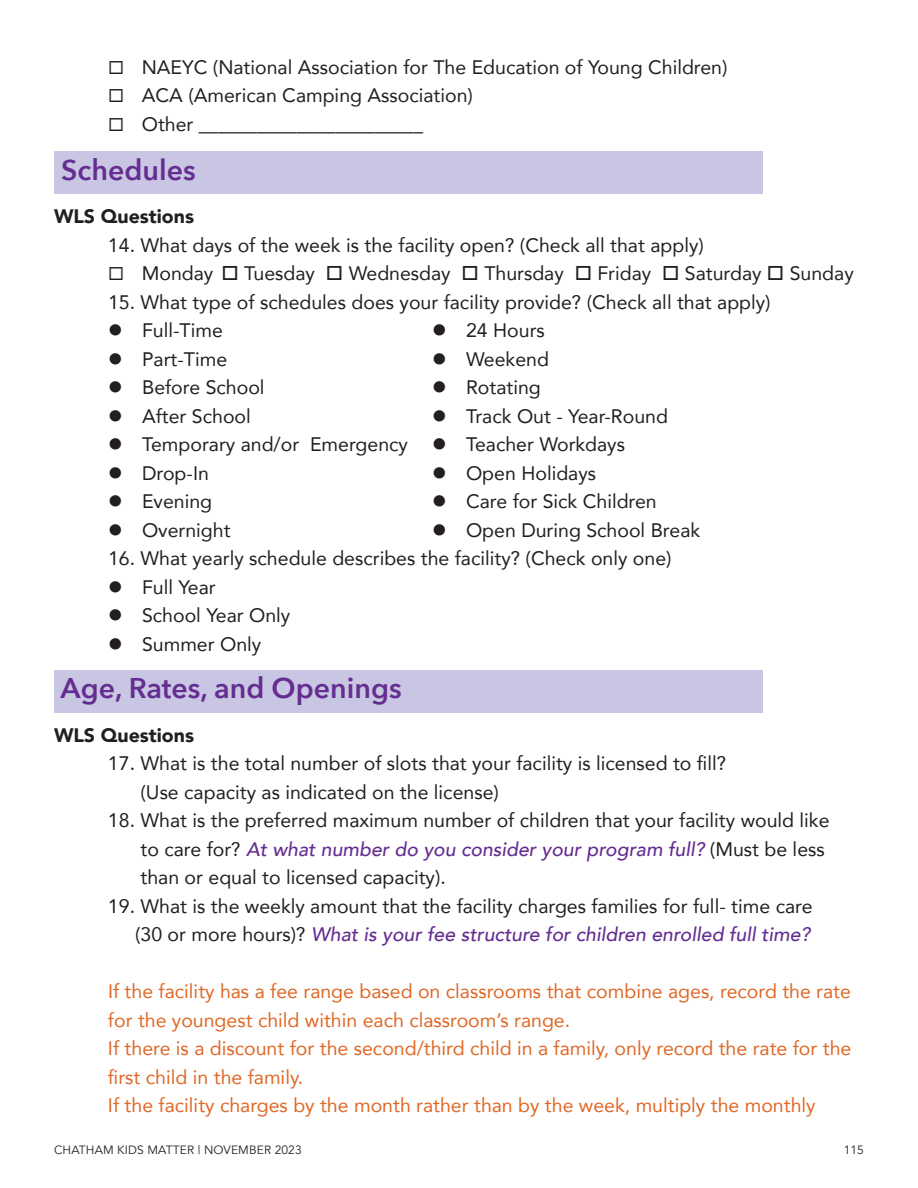
<style>
.page{position:relative;width:918px;height:1188px;background:#fff}
.page>*{position:absolute;margin:0;border:0;box-sizing:border-box;transform-origin:0 0}
.t1{font:600 28.5px "Avenir Next";color:#652d91}
.t2{font:19.5px/28.5px "Avenir";color:#231f20}
.t3{font:19.5px/28.5px "Avenir";color:#e06826}
.t4{font:900 19.5px "Avenir";color:#231f20}
.t5{font:12px "Avenir";letter-spacing:.01em;color:#231f20}
.s1{font-weight:500;font-style:italic;color:#652d91}
</style>
<div class="page">
<div style="left:54px;top:152px;width:708px;height:42px;background:#c8c6e2"></div>
<div style="left:54px;top:670px;width:708px;height:42px;background:#c8c6e2"></div>
<p class="t2" style="left:142px;top:52px;width:587px">NAEYC (National Association for The Education of Young Children)</p>
<p class="t2" style="left:142px;top:80px;width:333px">ACA (American Camping Association)</p>
<p class="t2" style="left:142px;top:109px;width:283px">Other _______________________</p>
<p class="t1" style="left:61px;top:146px;width:136px">Schedules</p>
<p class="t4" style="left:54px;top:200px;width:142px">WLS Questions</p>
<p class="t2" style="left:108px;top:230px;width:597px">14. What days of the week is the facility open? (Check all that apply)</p>
<p class="t2" style="left:142px;top:259px;width:713px">Monday □ Tuesday □ Wednesday □ Thursday □ Friday □ Saturday □ Sunday</p>
<p class="t2" style="left:108px;top:287px;width:664px">15. What type of schedules does your facility provide? (Check all that apply)</p>
<p class="t2" style="left:108px;top:316px;width:116px">● Full-Time</p>
<p class="t2" style="left:432px;top:316px;width:114px">● 24 Hours</p>
<p class="t2" style="left:108px;top:344px;width:121px">● Part-Time</p>
<p class="t2" style="left:432px;top:344px;width:118px">● Weekend</p>
<p class="t2" style="left:108px;top:373px;width:158px">● Before School</p>
<p class="t2" style="left:432px;top:373px;width:110px">● Rotating</p>
<p class="t2" style="left:108px;top:401px;width:144px">● After School</p>
<p class="t2" style="left:432px;top:401px;width:238px">● Track Out - Year-Round</p>
<p class="t2" style="left:108px;top:430px;width:519px">● Temporary and/or Emergency ● Teacher Workdays</p>
<p class="t2" style="left:108px;top:458px;width:102px">● Drop-In</p>
<p class="t2" style="left:432px;top:458px;width:166px">● Open Holidays</p>
<p class="t2" style="left:108px;top:487px;width:106px">● Evening</p>
<p class="t2" style="left:432px;top:487px;width:226px">● Care for Sick Children</p>
<p class="t2" style="left:108px;top:515px;width:124px">● Overnight</p>
<p class="t2" style="left:432px;top:515px;width:270px">● Open During School Break</p>
<p class="t2" style="left:108px;top:544px;width:565px">16. What yearly schedule describes the facility? (Check only one)</p>
<p class="t2" style="left:108px;top:572px;width:109px">● Full Year</p>
<p class="t2" style="left:108px;top:601px;width:184px">● School Year Only</p>
<p class="t2" style="left:108px;top:629px;width:155px">● Summer Only</p>
<p class="t1" style="left:61px;top:664px;width:343px">Age, Rates, and Openings</p>
<p class="t4" style="left:54px;top:718px;width:142px">WLS Questions</p>
<p class="t2" style="left:141px;top:749px;width:587px;text-indent:-33px">17. What is the total number of slots that your facility is licensed to fill? (Use capacity as indicated on the license)</p>
<p class="t2" style="left:141px;top:806px;width:691px;text-indent:-33px">18. What is the preferred maximum number of children that your facility would like to care for? <span class="s1">At what number do you consider your program full?</span> (Must be less than or equal to licensed capacity).</p>
<p class="t2" style="left:108px;top:891px;width:706px;text-align:right">19. What is the weekly amount that the facility charges families for full- time care (30 or more hours)? <span class="s1">What is your fee structure for children enrolled full time?</span></p>
<p class="t3" style="left:108px;top:977px;width:745px">If the facility has a fee range based on classrooms that combine ages, record the rate for the youngest child within each classroom’s range.</p>
<p class="t3" style="left:108px;top:1034px;width:745px">If there is a discount for the second/third child in a family, only record the rate for the first child in the family.</p>
<p class="t3" style="left:108px;top:1091px;width:709px">If the facility charges by the month rather than by the week, multiply the monthly</p>
<p class="t5" style="left:54px;top:1142px;width:249px">CHATHAM KIDS MATTER | NOVEMBER 2023</p>
<p class="t5" style="left:844px;top:1142px;width:22px">115</p>
</div>
